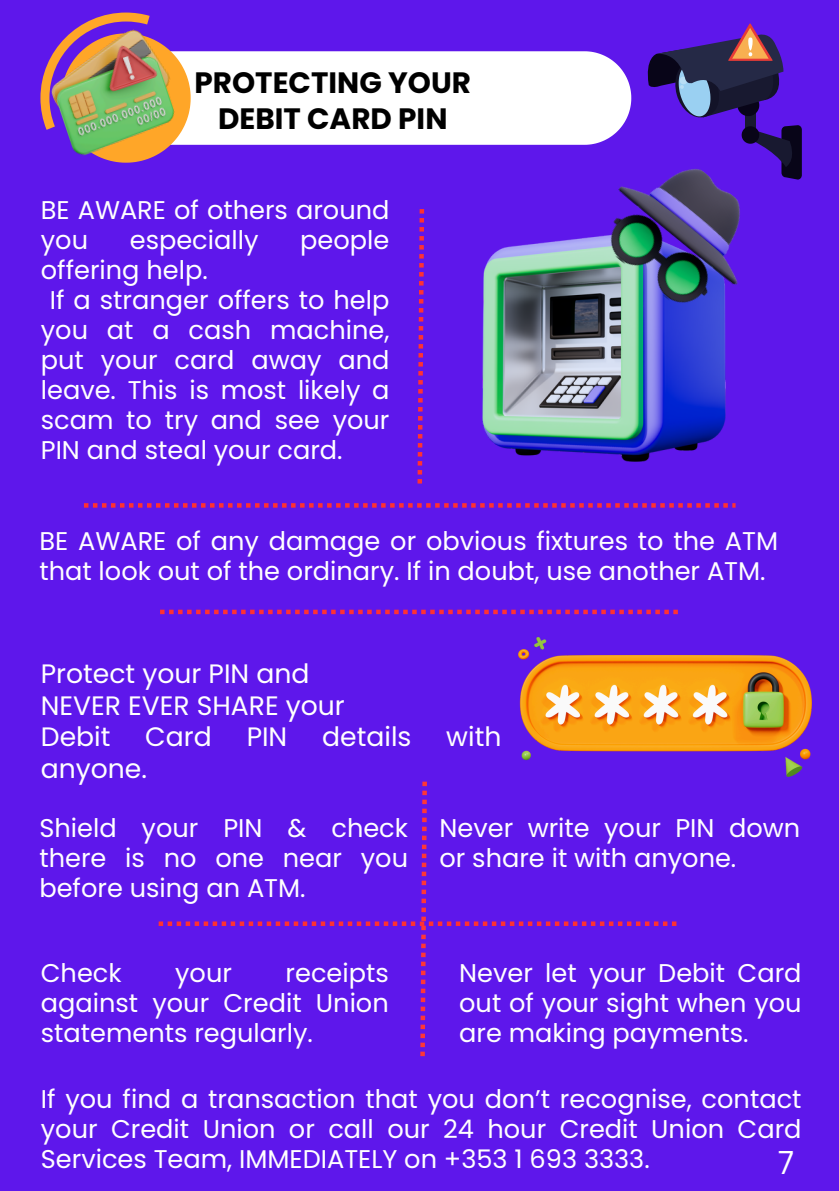
<style>
.page{position:relative;width:839px;height:1191px;background:#fff}
.page>*{position:absolute;margin:0;border:0;box-sizing:border-box;transform-origin:0 0}
.t1{font:32px "Canva Sans";color:#fff}
.t2{font:700 29.4px/36px "Poppins";color:#000;text-align:center}
.t3{font:26.6px "Poppins";color:#fff}
.t4{font:25.6px/30px "Poppins";color:#fff;text-align:justify}
</style>
<div class="page">
<div style="left:0;top:0;width:838px;height:1191px;background:#5e17eb"></div>
<div style="left:191px;top:51px;width:440px;height:94px;background:#fff"></div>
<svg style="left:40px;top:13px;width:151px;height:150px"></svg>
<svg style="left:160px;top:610px;width:517px;height:4px"></svg>
<svg style="left:84px;top:503px;width:651px;height:5px"></svg>
<svg style="left:417px;top:209px;width:7px;height:275px"></svg>
<img style="left:482px;top:238px;width:243px;height:224px">
<img style="left:518px;top:637px;width:293px;height:140px">
<svg style="left:647px;top:24px;width:154px;height:156px"></svg>
<img style="left:584px;top:137px;width:194px;height:190px">
<svg style="left:159px;top:782px;width:517px;height:274px"></svg>
<img style="left:41px;top:24px;width:144px;height:135px">
<p class="t2" style="left:194px;top:65px;width:278px">PROTECTING YOUR<br>DEBIT CARD PIN</p>
<p class="t4" style="left:41px;top:195px;width:350px">BE AWARE of others around you</p>
<p class="t4" style="left:130px;top:225px;width:130px">especially</p>
<p class="t4" style="left:300px;top:225px;width:91px">people</p>
<p class="t4" style="left:41px;top:255px;width:168px">offering help.</p>
<h1 class="t4" style="left:41px;top:285px;width:350px;text-indent:9px">If a stranger offers to help you at a cash machine, put your card away and leave. This is most likely a scam to try and see your PIN and steal your card.</h1>
<p class="t4" style="left:39px;top:526px;width:740px">BE AWARE of any damage or obvious fixtures to the ATM that look out of the ordinary. If in doubt, use another ATM.</p>
<p class="t3" style="left:41px;top:656px;width:270px">Protect your PIN and</p>
<p class="t3" style="left:41px;top:687px;width:305px">NEVER EVER SHARE your</p>
<p class="t3" style="left:41px;top:719px;width:71px">Debit</p>
<p class="t3" style="left:145px;top:719px;width:68px">Card</p>
<p class="t3" style="left:247px;top:719px;width:42px">PIN</p>
<p class="t3" style="left:322px;top:719px;width:91px">details</p>
<p class="t3" style="left:446px;top:719px;width:57px">with</p>
<p class="t3" style="left:41px;top:750px;width:108px">anyone.</p>
<p class="t4" style="left:39px;top:813px;width:370px">Shield your PIN &amp; check there is no one near you before using an ATM.</p>
<p class="t4" style="left:439px;top:813px;width:362px">Never write your PIN down or share it with anyone.</p>
<p class="t4" style="left:41px;top:958px;width:349px;text-indent:245px">receipts against your Credit Union statements regularly.</p>
<p class="t4" style="left:41px;top:958px;width:82px">Check</p>
<p class="t4" style="left:175px;top:958px;width:58px">your</p>
<p class="t4" style="left:459px;top:958px;width:344px">Never let your Debit Card out of your sight when you are making payments.</p>
<p class="t4" style="left:41px;top:1084px;width:762px">If you find a transaction that you don’t recognise, contact your Credit Union or call our 24 hour Credit Union Card Services Team, IMMEDIATELY on +353 1 693 3333.</p>
<p class="t1" style="left:778px;top:1140px;width:17px">7</p>
</div>
